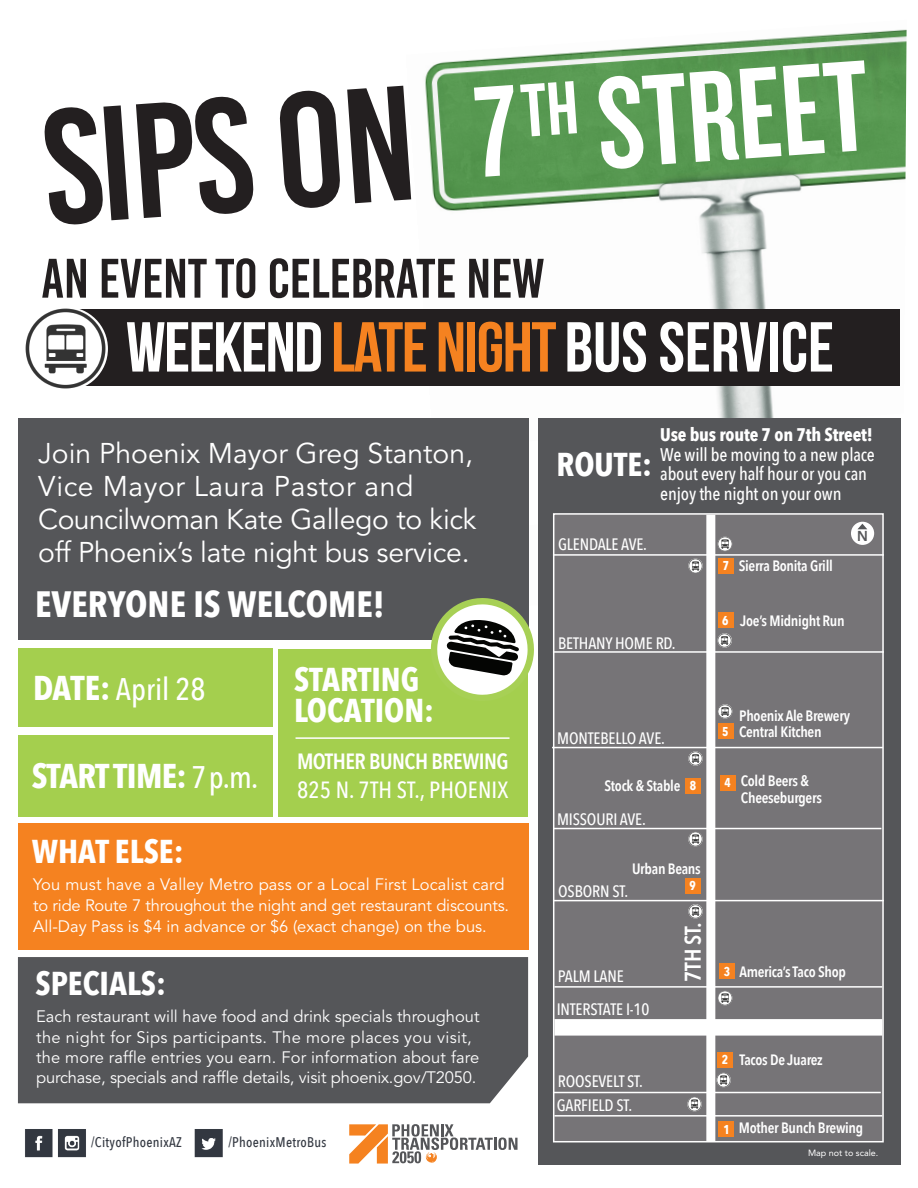
<style>
.page{position:relative;width:918px;height:1188px;background:#fff}
.page>*{position:absolute;margin:0;border:0;box-sizing:border-box;transform-origin:0 0}
.t1{font:162.75px "Bebas Kai";color:#231f20}
.t2{font:134.55px "Knockout HTF48 Featherweight";color:#fff}
.t3{font:700 70.5px "Bebas Neue";letter-spacing:-.02em;color:#fff}
.t4{font:55.5px "Bebas Kai";letter-spacing:-.01em;color:#231f20}
.t5{font:700 36.6px "Avenir Next Condensed";color:#fff}
.t6{font:700 34.35px "Avenir Next Condensed";letter-spacing:-.02em;color:#fff}
.t7{font:700 33px "Avenir Next Condensed";color:#fff}
.t8{font:500 31.2px "Avenir Next Condensed";color:#fff}
.t9{font:28.35px/33px "Avenir LT Std";letter-spacing:-.01em;color:#fff}
.t10{font:500 23.4px "Avenir Next Condensed";letter-spacing:.005em;color:#fff}
.t11{font:600 22.65px "Avenir Next Condensed";color:#fff}
.t12{font:600 22.05px "Avenir Next Condensed";letter-spacing:-.02em;color:#fff}
.t13{font:500 18.3px/19.6px "Avenir Next Condensed";letter-spacing:-.01em;color:#fff}
.t14{font:16.5px/20.4px "Avenir LT Std";color:#fff}
.t15{font:500 16.5px "Avenir Next Condensed";letter-spacing:-.01em;color:#fff}
.t16{font:600 15px/16.5px "Avenir Next Condensed";letter-spacing:-.02em;color:#fff}
.t17{font:800 14.25px "Avenir LT Std";color:#555659;scale:.94 1}
.t18{font:500 13.95px "Avenir Next Condensed";letter-spacing:.02em;color:#333841}
.t19{font:700 12.9px "Avenir Next Condensed";color:#fff;scale:.94 1}
.t20{font:9px "Avenir LT Std";color:#fff}
.s1{color:#f58220}
.s2{font-weight:700}
.s3{font-weight:700;font-size:34.35px}
.s4{font-weight:500;font-size:31.2px}
</style>
<div class="page">
<div style="left:18px;top:823px;width:510px;height:127px;background:#f58220"></div>
<div style="left:279px;top:649px;width:249px;height:167px;background:#a4cf4e"></div>
<img style="left:406px;top:29px;width:501px;height:419px">
<div style="left:80px;top:310px;width:820px;height:76px;background:#231f20"></div>
<div style="left:18px;top:418px;width:510px;height:222px;background:#555659"></div>
<div style="left:18px;top:957px;width:510px;height:146px;background:#555659"></div>
<div style="left:539px;top:418px;width:362px;height:747px;background:#555659"></div>
<div style="left:553px;top:513px;width:331px;height:629px;background:#767477;border:2px solid #fff"></div>
<img style="left:24px;top:307px;width:84px;height:84px;border-radius:42px">
<div style="left:18px;top:648px;width:254px;height:79px;background:#a4cf4e"></div>
<div style="left:706px;top:515px;width:9px;height:626px;background:#fff"></div>
<hr style="left:554px;top:1115px;width:328px;height:2px;background:#fff">
<div style="left:554px;top:1019px;width:328px;height:17px;background:#fff"></div>
<hr style="left:553px;top:900px;width:331px;height:1px;background:#fff">
<hr style="left:553px;top:651px;width:331px;height:2px;background:#fff">
<div style="left:718px;top:1121px;width:16px;height:16px;background:#f58220"></div>
<hr style="left:553px;top:1092px;width:328px;height:1px;background:#fff">
<div style="left:685px;top:878px;width:16px;height:16px;background:#f58220"></div>
<div style="left:717px;top:1052px;width:16px;height:16px;background:#f58220"></div>
<hr style="left:554px;top:986px;width:328px;height:2px;background:#fff">
<div style="left:719px;top:963px;width:16px;height:16px;background:#f58220"></div>
<hr style="left:552px;top:747px;width:331px;height:1px;background:#fff">
<hr style="left:554px;top:828px;width:327px;height:1px;background:#fff">
<div style="left:685px;top:778px;width:16px;height:16px;background:#f58220"></div>
<div style="left:718px;top:723px;width:16px;height:16px;background:#f58220"></div>
<div style="left:718px;top:612px;width:16px;height:16px;background:#f58220"></div>
<hr style="left:296px;top:737px;width:214px;height:2px;background:#fff">
<div style="left:720px;top:775px;width:16px;height:16px;background:#f58220"></div>
<svg style="left:349px;top:1124px;width:169px;height:40px"></svg>
<img style="left:25px;top:1129px;width:61px;height:29px">
<img style="left:194px;top:1129px;width:29px;height:29px">
<img style="left:716px;top:1073px;width:15px;height:14px;border-radius:7px">
<img style="left:718px;top:991px;width:14px;height:14px;border-radius:7px">
<img style="left:688px;top:904px;width:15px;height:15px;border-radius:7px">
<img style="left:688px;top:751px;width:15px;height:15px;border-radius:7px">
<img style="left:718px;top:704px;width:14px;height:15px;border-radius:7px">
<img style="left:717px;top:633px;width:15px;height:15px;border-radius:7px">
<hr style="left:553px;top:554px;width:331px;height:2px;background:#fff">
<div style="left:718px;top:558px;width:16px;height:16px;background:#f58220"></div>
<img style="left:718px;top:537px;width:14px;height:14px;border-radius:7px">
<div style="left:851px;top:522px;width:23px;height:23px;background:#fff;border-radius:50%"></div>
<svg style="left:858px;top:524px;width:9px;height:5px"></svg>
<div style="left:18px;top:735px;width:254px;height:81px;background:#a4cf4e"></div>
<svg style="left:430px;top:593px;width:109px;height:112px"></svg>
<img style="left:688px;top:832px;width:15px;height:14px;border-radius:7px">
<img style="left:688px;top:559px;width:15px;height:14px;border-radius:7px">
<img style="left:687px;top:1097px;width:15px;height:14px;border-radius:7px">
<p class="t1" style="left:37px;top:81px;width:376px;rotate:-4deg">SIPS ON</p>
<p class="t2" style="left:470px;top:65px;width:397px;rotate:-4deg">7<sup>TH</sup> STREET</p>
<p class="t4" style="left:41px;top:249px;width:505px">AN EVENT TO CELEBRATE NEW</p>
<p class="t3" style="left:126px;top:309px;width:710px">WEEKEND <span class="s1">LATE NIGHT</span> BUS SERVICE</p>
<p class="t9" style="left:38px;top:437px;width:440px">Join Phoenix Mayor Greg Stanton, Vice Mayor Laura Pastor and Councilwoman Kate Gallego to kick off Phoenix’s late night bus service.</p>
<p class="t7" style="left:557px;top:444px;width:97px">ROUTE:</p>
<p class="t15" style="left:558px;top:534px;width:90px">GLENDALE AVE.</p>
<p class="t5" style="left:35px;top:581px;width:351px">EVERYONE IS WELCOME!</p>
<p class="t13" style="left:660px;top:425px;width:216px"><span class="s2">Use bus route 7 on 7th Street!<br></span>We will be moving to a new place about every half hour or you can enjoy the night on your own</p>
<p class="t19" style="left:723px;top:558px;width:8px">7</p>
<p class="t16" style="left:739px;top:557px;width:96px">Sierra Bonita Grill</p>
<p class="t17" style="left:857px;top:528px;width:13px">N</p>
<p class="t19" style="left:722px;top:613px;width:8px">6</p>
<p class="t16" style="left:740px;top:613px;width:106px">Joe’s Midnight Run</p>
<p class="t8" style="left:33px;top:670px;width:174px"><span class="s3">DATE:</span> April 28</p>
<p class="t6" style="left:32px;top:755px;width:228px">START TIME: <span class="s4">7 p.m.</span></p>
<p class="t7" style="left:32px;top:832px;width:153px">WHAT ELSE:</p>
<p class="t7" style="left:294px;top:659px;width:127px">STARTING</p>
<p class="t7" style="left:294px;top:690px;width:142px">LOCATION:</p>
<p class="t12" style="left:297px;top:743px;width:213px">MOTHER BUNCH BREWING</p>
<p class="t10" style="left:297px;top:776px;width:213px">825 N. 7TH ST., PHOENIX</p>
<p class="t14" style="left:33px;top:874px;width:477px;line-height:21px">You must have a Valley Metro pass or a Local First Localist card to ride Route 7 throughout the night and get restaurant discounts.<br>All-Day Pass is $4 in advance or $6 (exact change) on the bus.</p>
<p class="t7" style="left:36px;top:963px;width:132px">SPECIALS:</p>
<p class="t14" style="left:36px;top:1007px;width:445px">Each restaurant will have food and drink specials throughout the night for Sips participants. The more places you visit, the more raffle entries you earn. For information about fare purchase, specials and raffle details, visit phoenix.gov/T2050.</p>
<p class="t18" style="left:91px;top:1134px;width:92px">/CityofPhoenixAZ</p>
<p class="t18" style="left:228px;top:1134px;width:100px">/PhoenixMetroBus</p>
<p class="t15" style="left:558px;top:633px;width:119px">BETHANY HOME RD.</p>
<p class="t15" style="left:557px;top:728px;width:109px">MONTEBELLO AVE.</p>
<p class="t16" style="left:605px;top:777px;width:77px">Stock &amp; Stable</p>
<p class="t15" style="left:557px;top:809px;width:90px">MISSOURI AVE.</p>
<p class="t19" style="left:690px;top:778px;width:8px">8</p>
<p class="t16" style="left:632px;top:860px;width:70px">Urban Beans</p>
<p class="t15" style="left:558px;top:881px;width:71px">OSBORN ST.</p>
<p class="t19" style="left:689px;top:877px;width:8px">9</p>
<p class="t19" style="left:722px;top:723px;width:8px">5</p>
<p class="t16" style="left:739px;top:707px;width:112px">Phoenix Ale Brewery<br>Central Kitchen</p>
<p class="t19" style="left:725px;top:775px;width:8px">4</p>
<p class="t16" style="left:741px;top:772px;width:82px">Cold Beers &amp;<br>Cheeseburgers</p>
<p class="t11" style="left:673px;top:982px;width:61px;rotate:-90deg">7TH ST.</p>
<p class="t15" style="left:558px;top:966px;width:67px">PALM LANE</p>
<p class="t16" style="left:739px;top:963px;width:108px">America’s Taco Shop</p>
<p class="t19" style="left:724px;top:963px;width:8px">3</p>
<p class="t15" style="left:557px;top:999px;width:94px">INTERSTATE I-10</p>
<p class="t15" style="left:558px;top:1071px;width:86px">ROOSEVELT ST.</p>
<p class="t15" style="left:557px;top:1096px;width:77px">GARFIELD ST.</p>
<p class="t19" style="left:722px;top:1051px;width:8px">2</p>
<p class="t16" style="left:739px;top:1052px;width:85px">Tacos De Juarez</p>
<p class="t19" style="left:723px;top:1121px;width:8px">1</p>
<p class="t16" style="left:739px;top:1119px;width:126px">Mother Bunch Brewing</p>
<p class="t20" style="left:808px;top:1148px;width:72px">Map not to scale.</p>
</div>
